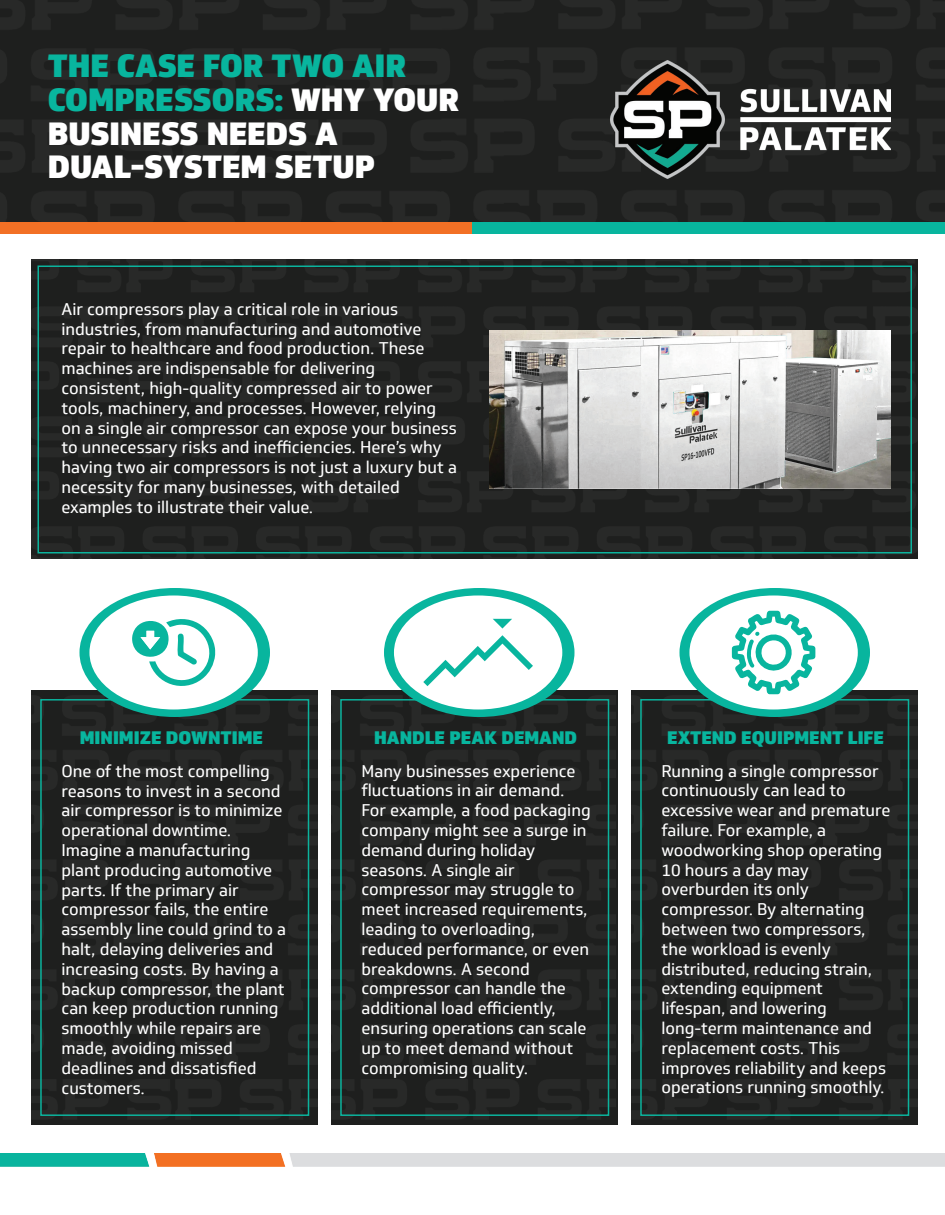
<style>
.page{position:relative;width:945px;height:1215px;background:#fff}
.page>*{position:absolute;margin:0;border:0;box-sizing:border-box;transform-origin:0 0}
.t1{font:900 31.35px/33.6px "Soleto";color:#fff}
.t2{font:900 17.7px "Soleto";color:#08b59e}
.t3{font:16.5px/19.8px "Soleto";color:#fff}
.s1{color:#08b59e}
</style>
<div class="page">
<img style="left:0;top:0;width:945px;height:222px">
<div style="left:0;top:222px;width:472px;height:12px;background:#f27025"></div>
<div style="left:472px;top:222px;width:473px;height:12px;background:#08b59e"></div>
<img style="left:610px;top:60px;width:281px;height:118px">
<img style="left:32px;top:260px;width:886px;height:299px">
<div style="left:38px;top:266px;width:874px;height:288px;border:2px solid #0bb39d"></div>
<img style="left:489px;top:330px;width:402px;height:159px">
<img style="left:32px;top:690px;width:286px;height:435px">
<div style="left:40px;top:699px;width:269px;height:417px;border:2px solid #0bb39d"></div>
<img style="left:331px;top:690px;width:285px;height:435px">
<div style="left:340px;top:699px;width:269px;height:417px;border:2px solid #0bb39d"></div>
<img style="left:631px;top:690px;width:286px;height:435px">
<div style="left:640px;top:699px;width:269px;height:417px;border:2px solid #0bb39d"></div>
<div style="left:80px;top:588px;width:190px;height:129px;background:#08b59e;border-radius:50%"></div>
<div style="left:89px;top:596px;width:169px;height:114px;background:#fff;border-radius:50%"></div>
<div style="left:384px;top:588px;width:190px;height:129px;background:#08b59e;border-radius:50%"></div>
<div style="left:394px;top:596px;width:168px;height:114px;background:#fff;border-radius:50%"></div>
<div style="left:680px;top:588px;width:190px;height:129px;background:#08b59e;border-radius:50%"></div>
<div style="left:689px;top:596px;width:169px;height:114px;background:#fff;border-radius:50%"></div>
<svg style="left:132px;top:619px;width:84px;height:67px"></svg>
<svg style="left:423px;top:635px;width:110px;height:51px"></svg>
<svg style="left:493px;top:619px;width:19px;height:10px"></svg>
<svg style="left:732px;top:611px;width:84px;height:83px"></svg>
<img style="left:0;top:1154px;width:945px;height:13px">
<h1 class="t1" style="left:48px;top:50px;width:413px"><span class="s1">THE CASE FOR TWO AIR<br>COMPRESSORS:</span> WHY YOUR<br>BUSINESS NEEDS A<br>DUAL-SYSTEM SETUP</h1>
<p class="t3" style="left:61px;top:299px;width:397px">Air compressors play a critical role in various industries, from manufacturing and automotive repair to healthcare and food production. These machines are indispensable for delivering consistent, high-quality compressed air to power tools, machinery, and processes. However, relying on a single air compressor can expose your business to unnecessary risks and inefficiencies. Here’s why having two air compressors is not just a luxury but a necessity for many businesses, with detailed examples to illustrate their value.</p>
<p class="t2" style="left:80px;top:726px;width:185px">MINIMIZE DOWNTIME</p>
<p class="t3" style="left:61px;top:761px;width:226px">One of the most compelling reasons to invest in a second air compressor is to minimize operational downtime.<br>Imagine a manufacturing plant producing automotive parts. If the primary air compressor fails, the entire assembly line could grind to a halt, delaying deliveries and increasing costs. By having a backup compressor, the plant can keep production running smoothly while repairs are made, avoiding missed deadlines and dissatisfied customers.</p>
<p class="t2" style="left:374px;top:726px;width:205px">HANDLE PEAK DEMAND</p>
<p class="t3" style="left:361px;top:761px;width:231px">Many businesses experience fluctuations in air demand.<br>For example, a food packaging company might see a surge in demand during holiday seasons. A single air compressor may struggle to meet increased requirements, leading to overloading, reduced performance, or even breakdowns. A second compressor can handle the additional load efficiently, ensuring operations can scale up to meet demand without compromising quality.</p>
<p class="t2" style="left:667px;top:726px;width:218px">EXTEND EQUIPMENT LIFE</p>
<p class="t3" style="left:661px;top:761px;width:231px">Running a single compressor continuously can lead to excessive wear and premature failure. For example, a woodworking shop operating<br>10 hours a day may overburden its only compressor. By alternating between two compressors, the workload is evenly distributed, reducing strain, extending equipment lifespan, and lowering long-term maintenance and replacement costs. This improves reliability and keeps operations running smoothly.</p>
</div>
